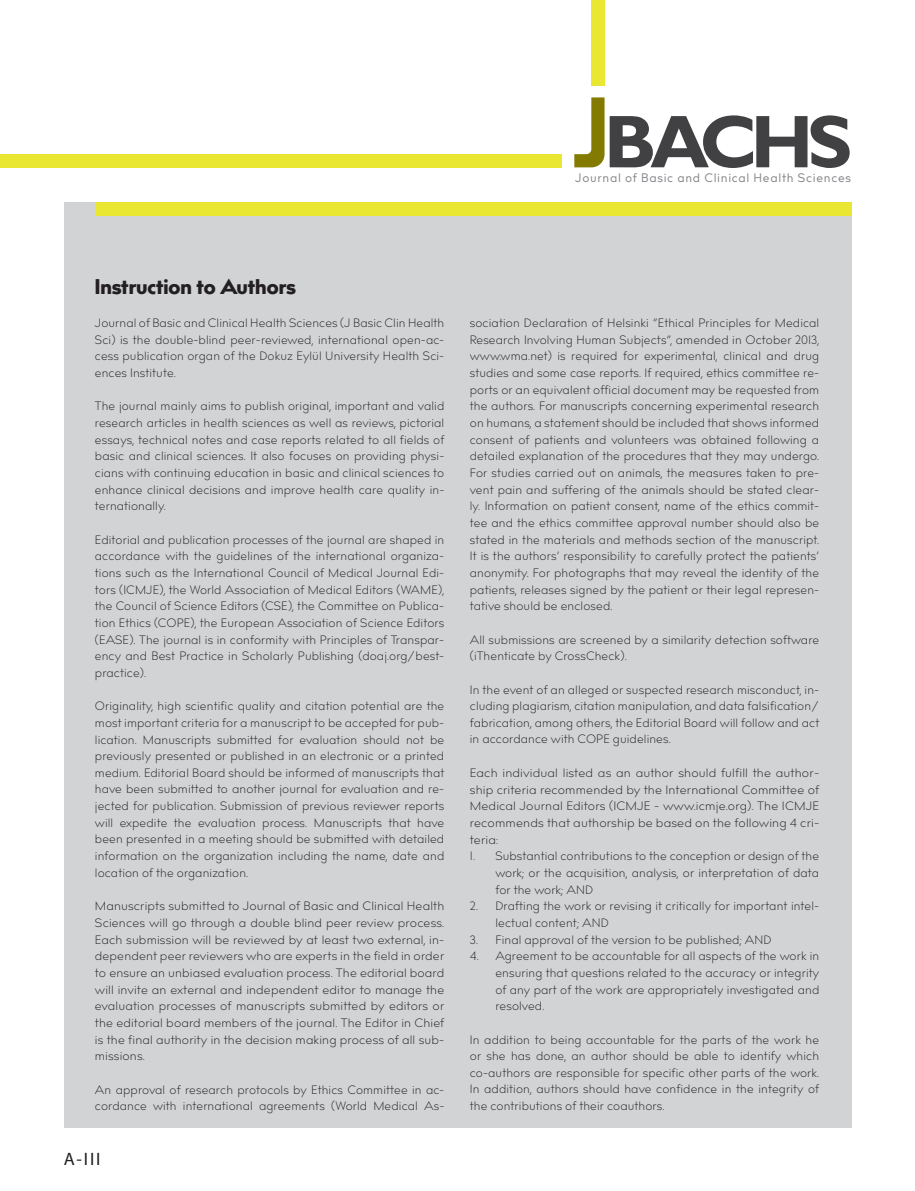
<style>
.page{position:relative;width:915px;height:1191px;background:#fff}
.page>*{position:absolute;margin:0;border:0;box-sizing:border-box;transform-origin:0 0}
.t1{font:21px "billcorporatenarrow super";color:#231f20}
.t2{font:18px "Myriad Pro";color:#231f20}
.t3{font:12.15px "billcorporatenarrow";letter-spacing:.06em;color:#808285}
.t4{font:300 12px/16.6px "billcorporatenarrow";letter-spacing:.01em;color:#231f20;text-align:justify}
.t5{font:300 12px/16.6px "billcorporatenarrow";letter-spacing:.01em;color:#231f20;text-align:justify;scale:1.04 1}
</style>
<div class="page">
<div style="left:591px;top:0;width:13px;height:86px;background:#e9e732"></div>
<div style="left:0;top:154px;width:561px;height:13px;background:#e9e732"></div>
<svg style="left:574px;top:97px;width:275px;height:71px"></svg>
<div style="left:64px;top:202px;width:786px;height:925px;background:#d1d3d4"></div>
<div style="left:95px;top:202px;width:755px;height:13px;background:#e9e732"></div>
<p class="t3" style="left:575px;top:169px;width:277px">Journal of Basic and Clinical Health Sciences</p>
<h1 class="t1" style="left:95px;top:272px;width:202px">Instruction to Authors</h1>
<p class="t4" style="left:95px;top:315px;width:351px">Journal of Basic and Clinical Health Sciences (J Basic Clin Health Sci) is the double-blind peer-reviewed, international open-ac&shy;cess publication organ of the Dokuz Eylül University Health Sci&shy;ences Institute.</p>
<p class="t4" style="left:95px;top:398px;width:351px">The journal mainly aims to publish original, important and valid research articles in health sciences as well as reviews, pictorial essays, technical notes and case reports related to all fields of basic and clinical sciences. It also focuses on providing physi&shy;cians with continuing education in basic and clinical sciences to enhance clinical decisions and improve health care quality in&shy;ternationally.</p>
<p class="t4" style="left:95px;top:531px;width:351px">Editorial and publication processes of the journal are shaped in accordance with the guidelines of the international organiza&shy;tions such as the International Council of Medical Journal Edi&shy;tors (ICMJE), the World Association of Medical Editors (WAME), the Council of Science Editors (CSE), the Committee on Publica&shy;tion Ethics (COPE), the European Association of Science Editors (EASE). The journal is in conformity with Principles of Transpar&shy;ency and Best Practice in Scholarly Publishing (doaj.org/best&shy;practice).</p>
<p class="t4" style="left:95px;top:698px;width:351px">Originality, high scientific quality and citation potential are the most important criteria for a manuscript to be accepted for pub&shy;lication. Manuscripts submitted for evaluation should not be previously presented or published in an electronic or a printed medium. Editorial Board should be informed of manuscripts that have been submitted to another journal for evaluation and re&shy;jected for publication. Submission of previous reviewer reports will expedite the evaluation process. Manuscripts that have been presented in a meeting should be submitted with detailed information on the organization including the name, date and location of the organization.</p>
<p class="t4" style="left:95px;top:898px;width:351px">Manuscripts submitted to Journal of Basic and Clinical Health Sciences will go through a double blind peer review process.<br>Each submission will be reviewed by at least two external, in&shy;dependent peer reviewers who are experts in the field in order to ensure an unbiased evaluation process. The editorial board will invite an external and independent editor to manage the evaluation processes of manuscripts submitted by editors or the editorial board members of the journal. The Editor in Chief is the final authority in the decision making process of all sub&shy;missions.</p>
<p class="t4" style="left:95px;top:1081px;width:351px">An approval of research protocols by Ethics Committee in ac&shy;cordance with international agreements (World Medical As-</p>
<h2 class="t2" style="left:64px;top:1147px;width:38px">A-III</h2>
<p class="t4" style="left:469px;top:315px;width:351px">sociation Declaration of Helsinki “Ethical Principles for Medical Research Involving Human Subjects”, amended in October 2013, www.wma.net) is required for experimental, clinical and drug studies and some case reports. If required, ethics committee re&shy;ports or an equivalent official document may be requested from the authors. For manuscripts concerning experimental research on humans, a statement should be included that shows informed consent of patients and volunteers was obtained following a detailed explanation of the procedures that they may undergo.<br>For studies carried out on animals, the measures taken to pre&shy;vent pain and suffering of the animals should be stated clear&shy;ly. Information on patient consent, name of the ethics commit&shy;tee and the ethics committee approval number should also be stated in the materials and methods section of the manuscript.<br>It is the authors’ responsibility to carefully protect the patients’ anonymity. For photographs that may reveal the identity of the patients, releases signed by the patient or their legal represen&shy;tative should be enclosed.</p>
<p class="t4" style="left:469px;top:631px;width:351px">All submissions are screened by a similarity detection software (iThenticate by CrossCheck).</p>
<p class="t4" style="left:469px;top:681px;width:351px">In the event of an alleged or suspected research misconduct, in&shy;cluding plagiarism, citation manipulation, and data falsification/ fabrication, among others, the Editorial Board will follow and act in accordance with COPE guidelines.</p>
<p class="t5" style="left:469px;top:765px;width:337px">Each individual listed as an author should fulfill the author&shy;ship criteria recommended by the International Committee of Medical Journal Editors (ICMJE - www.icmje.org). The ICMJE recommends that authorship be based on the following 4 cri&shy;teria:</p>
<p class="t4" style="left:495px;top:848px;width:325px;text-indent:-26px">1. Substantial contributions to the conception or design of the work; or the acquisition, analysis, or interpretation of data for the work; AND</p>
<p class="t4" style="left:495px;top:898px;width:325px;text-indent:-26px">2. Drafting the work or revising it critically for important intel&shy;lectual content; AND</p>
<p class="t4" style="left:469px;top:931px;width:303px">3. Final approval of the version to be published; AND</p>
<p class="t4" style="left:495px;top:948px;width:325px;text-indent:-26px">4. Agreement to be accountable for all aspects of the work in ensuring that questions related to the accuracy or integrity of any part of the work are appropriately investigated and resolved.</p>
<p class="t4" style="left:469px;top:1031px;width:351px">In addition to being accountable for the parts of the work he or she has done, an author should be able to identify which co-authors are responsible for specific other parts of the work.<br>In addition, authors should have confidence in the integrity of the contributions of their coauthors.</p>
</div>
